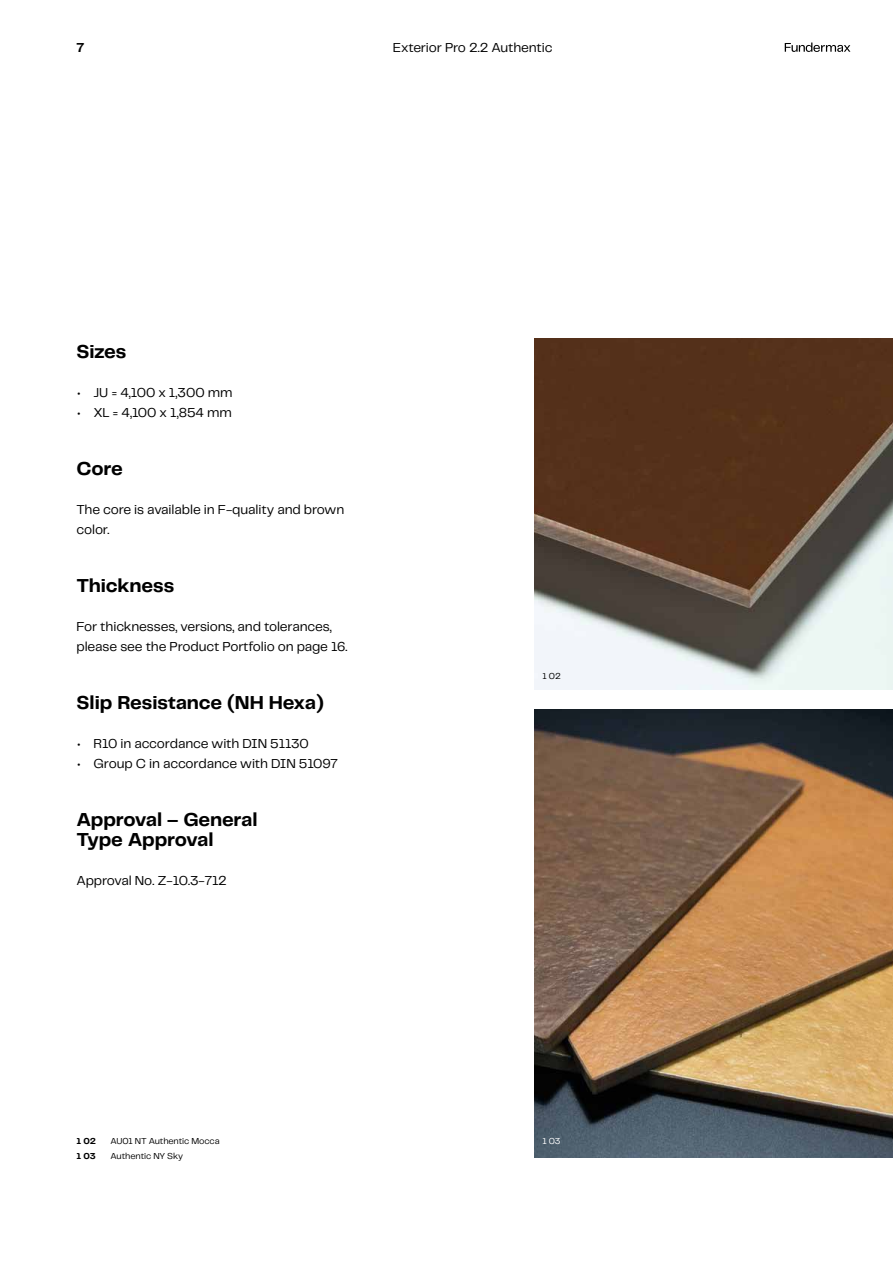
<style>
.page{position:relative;width:893px;height:1263px;background:#fff}
.page>*{position:absolute;margin:0;border:0;box-sizing:border-box;transform-origin:0 0}
.t1{font:700 19.5px/19.5px "Telegraf";letter-spacing:-.01em;color:#000}
.t2{font:13.5px/19.5px "Telegraf";letter-spacing:-.01em;color:#000}
.t3{font:700 13.5px "Telegraf";color:#000}
.t4{font:9px "Telegraf";letter-spacing:-.01em;color:#000}
.t5{font:700 9px "Telegraf";color:#000}
.t6{font:9px "Telegraf";color:#fff}
</style>
<div class="page">
<img style="left:534px;top:339px;width:359px;height:351px">
<img style="left:534px;top:709px;width:359px;height:448px">
<svg style="left:785px;top:43px;width:65px;height:9px"></svg>
<p class="t3" style="left:77px;top:38px;width:9px">7</p>
<p class="t2" style="left:393px;top:37px;width:161px">Exterior Pro 2.2 Authentic</p>
<h1 class="t1" style="left:77px;top:342px;width:51px">Sizes</h1>
<p class="t2" style="left:77px;top:382px;width:157px">• JU = 4,100 x 1,300 mm</p>
<p class="t2" style="left:77px;top:402px;width:157px">• XL = 4,100 x 1,854 mm</p>
<h1 class="t1" style="left:77px;top:459px;width:48px">Core</h1>
<p class="t2" style="left:77px;top:499px;width:269px">The core is available in F-quality and brown color.</p>
<h1 class="t1" style="left:77px;top:576px;width:99px">Thickness</h1>
<p class="t2" style="left:77px;top:616px;width:272px">For thicknesses, versions, and tolerances, please see the Product Portfolio on page 16.</p>
<h1 class="t1" style="left:77px;top:693px;width:249px">Slip Resistance (NH Hexa)</h1>
<p class="t2" style="left:77px;top:733px;width:234px">• R10 in accordance with DIN 51130</p>
<p class="t2" style="left:77px;top:753px;width:263px">• Group C in accordance with DIN 51097</p>
<h1 class="t1" style="left:77px;top:810px;width:182px">Approval – General<br>Type Approval</h1>
<p class="t2" style="left:77px;top:870px;width:152px">Approval No. Z-10.3-712</p>
<p class="t5" style="left:77px;top:1135px;width:21px">1 02</p>
<p class="t4" style="left:111px;top:1135px;width:111px">AU01 NT Authentic Mocca</p>
<p class="t5" style="left:77px;top:1150px;width:21px">1 03</p>
<p class="t4" style="left:111px;top:1150px;width:74px">Authentic NY Sky</p>
<p class="t4" style="left:543px;top:670px;width:20px">1 02</p>
<p class="t6" style="left:543px;top:1135px;width:19px">1 03</p>
</div>
